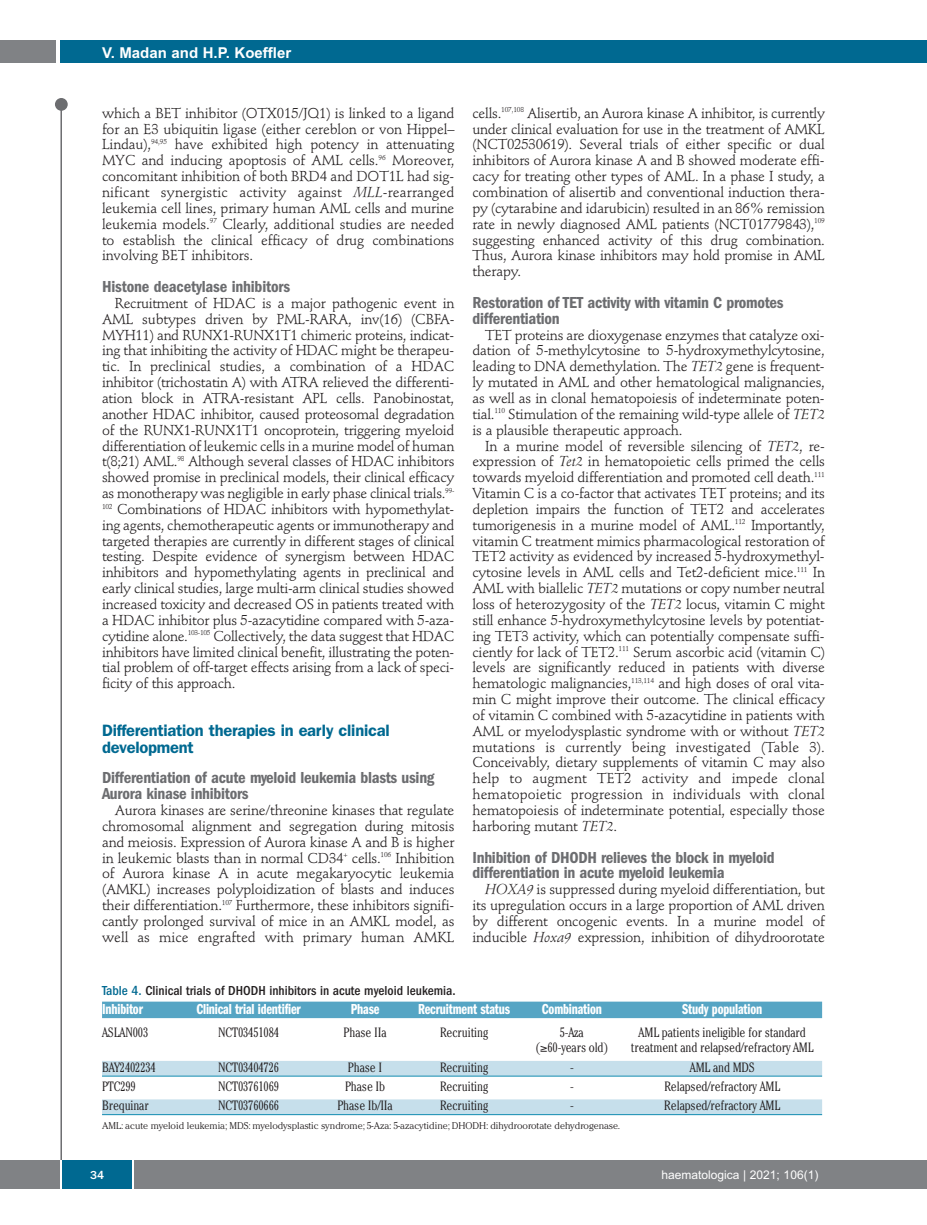
<style>
.page{position:relative;width:927px;height:1225px;background:#fff}
.page>*{position:absolute;margin:0;border:0;box-sizing:border-box;transform-origin:0 0}
.t1{font:600 condensed 16.5px/15.9px "Franklin Gothic";letter-spacing:-.015em;color:#6c6d70}
.t2{font:600 16.5px/16.5px "Franklin Gothic";letter-spacing:-.015em;color:#006991}
.t3{font:15px "Franklin Gothic Demi Cmpr";letter-spacing:-.01em;color:#fff}
.t4{font:700 15px "Arial";color:#fff}
.t5{font:14.25px/15.9px "Stempel Schneidler";letter-spacing:-.015em;color:#231f20;text-align:justify}
.t6{font:300 condensed 13.5px "Cheltenham";letter-spacing:-.01em;color:#231f20}
.t7{font:500 condensed 13.5px "Franklin Gothic";color:#231f20}
.t8{font:12px "Arial";color:#fff}
.t9{font:500 12px "Franklin Gothic";color:#fff}
.t10{font:300 9.75px "Cheltenham";color:#231f20}
.s1{font-style:italic}
.s2{color:#006991}
</style>
<div class="page">
<div style="left:911px;top:40px;width:16px;height:22px;background:#006991"></div>
<div style="left:910px;top:1160px;width:17px;height:28px;background:#808285"></div>
<div style="left:55px;top:98px;width:13px;height:13px;background:#6c6d70;border-radius:50%"></div>
<hr style="left:60px;top:101px;width:2px;height:1061px;background:#6c6d70">
<div style="left:60px;top:40px;width:852px;height:22px;background:#006991"></div>
<div style="left:0;top:40px;width:56px;height:22px;background:#808285"></div>
<div style="left:0;top:1160px;width:911px;height:28px;background:#808285"></div>
<div style="left:62px;top:1160px;width:71px;height:28px;background:#006991"></div>
<hr style="left:60px;top:1160px;width:2px;height:28px;background:#fff">
<svg style="left:133px;top:1160px;width:1px;height:28px"></svg>
<div style="left:102px;top:1001px;width:720px;height:17px;background:#56a5c4"></div>
<div style="left:102px;top:1061px;width:720px;height:15px;background:#c6dfeb"></div>
<hr style="left:102px;top:1075px;width:720px;height:1px;background:#0d8aaf">
<div style="left:102px;top:1099px;width:720px;height:15px;background:#c6dfeb"></div>
<hr style="left:102px;top:1114px;width:720px;height:1px;background:#0d8aaf">
<p class="t4" style="left:102px;top:44px;width:191px">V. Madan and H.P. Koeffler</p>
<p class="t5" style="left:102px;top:106px;width:354px">which a BET inhibitor (OTX015/JQ1) is linked to a ligand for an E3 ubiquitin ligase (either cereblon or von Hippel– Lindau),<sup>94,95</sup> have exhibited high potency in attenuating MYC and inducing apoptosis of AML cells.<sup>96</sup> Moreover, concomitant inhibition of both BRD4 and DOT1L had sig&shy;nificant synergistic activity against <span class="s1">MLL</span>-rearranged leukemia cell lines, primary human AML cells and murine leukemia models.<sup>97</sup> Clearly, additional studies are needed to establish the clinical efficacy of drug combinations involving BET inhibitors.</p>
<p class="t1" style="left:102px;top:280px;width:190px">Histone deacetylase inhibitors</p>
<p class="t5" style="left:102px;top:296px;width:354px;text-indent:13px">Recruitment of HDAC is a major pathogenic event in AML subtypes driven by PML-RARA, inv(16) (CBFA-MYH11) and RUNX1-RUNX1T1 chimeric proteins, indicat&shy;ing that inhibiting the activity of HDAC might be therapeu&shy;tic. In preclinical studies, a combination of a HDAC inhibitor (trichostatin A) with ATRA relieved the differenti&shy;ation block in ATRA-resistant APL cells. Panobinostat, another HDAC inhibitor, caused proteosomal degradation of the RUNX1-RUNX1T1 oncoprotein, triggering myeloid differentiation of leukemic cells in a murine model of human t(8;21) AML.<sup>98</sup> Although several classes of HDAC inhibitors showed promise in preclinical models, their clinical efficacy as monotherapy was negligible in early phase clinical trials.<sup>99- 102</sup> Combinations of HDAC inhibitors with hypomethylat&shy;ing agents, chemotherapeutic agents or immunotherapy and targeted therapies are currently in different stages of clinical testing. Despite evidence of synergism between HDAC inhibitors and hypomethylating agents in preclinical and early clinical studies, large multi-arm clinical studies showed increased toxicity and decreased OS in patients treated with a HDAC inhibitor plus 5-azacytidine compared with 5-aza&shy;cytidine alone.<sup>103-105</sup> Collectively, the data suggest that HDAC inhibitors have limited clinical benefit, illustrating the poten&shy;tial problem of off-target effects arising from a lack of speci&shy;ficity of this approach.</p>
<p class="t2" style="left:102px;top:724px;width:289px">Differentiation therapies in early clinical development</p>
<p class="t1" style="left:102px;top:771px;width:334px">Differentiation of acute myeloid leukemia blasts using<br>Aurora kinase inhibitors</p>
<p class="t5" style="left:102px;top:803px;width:354px;text-indent:13px">Aurora kinases are serine/threonine kinases that regulate chromosomal alignment and segregation during mitosis and meiosis. Expression of Aurora kinase A and B is higher in leukemic blasts than in normal CD34<sup>+</sup> cells.<sup>106</sup> Inhibition of Aurora kinase A in acute megakaryocytic leukemia (AMKL) increases polyploidization of blasts and induces their differentiation.<sup>107</sup> Furthermore, these inhibitors signifi&shy;cantly prolonged survival of mice in an AMKL model, as well as mice engrafted with primary human AMKL</p>
<p class="t5" style="left:472px;top:106px;width:354px">cells.<sup>107,108</sup> Alisertib, an Aurora kinase A inhibitor, is currently under clinical evaluation for use in the treatment of AMKL (NCT02530619). Several trials of either specific or dual inhibitors of Aurora kinase A and B showed moderate effi&shy;cacy for treating other types of AML. In a phase I study, a combination of alisertib and conventional induction thera&shy;py (cytarabine and idarubicin) resulted in an 86% remission rate in newly diagnosed AML patients (NCT01779843),<sup>109 </sup>suggesting enhanced activity of this drug combination.<br>Thus, Aurora kinase inhibitors may hold promise in AML therapy.</p>
<p class="t1" style="left:472px;top:296px;width:313px">Restoration of TET activity with vitamin C promotes differentiation</p>
<p class="t5" style="left:472px;top:328px;width:354px;text-indent:13px">TET proteins are dioxygenase enzymes that catalyze oxi&shy;dation of 5-methylcytosine to 5-hydroxymethylcytosine, leading to DNA demethylation. The <span class="s1">TET2</span> gene is frequent&shy;ly mutated in AML and other hematological malignancies, as well as in clonal hematopoiesis of indeterminate poten&shy;tial.<sup>110</sup> Stimulation of the remaining wild-type allele of <span class="s1">TET2 </span>is a plausible therapeutic approach.</p>
<p class="t5" style="left:472px;top:439px;width:354px;text-indent:13px">In a murine model of reversible silencing of <span class="s1">TET2</span>, re&shy;expression of <span class="s1">Tet2</span> in hematopoietic cells primed the cells towards myeloid differentiation and promoted cell death.<sup>111<br></sup>Vitamin C is a co-factor that activates TET proteins; and its depletion impairs the function of TET2 and accelerates tumorigenesis in a murine model of AML.<sup>112</sup> Importantly, vitamin C treatment mimics pharmacological restoration of TET2 activity as evidenced by increased 5-hydroxymethyl&shy;cytosine levels in AML cells and Tet2-deficient mice.<sup>111</sup> In AML with biallelic <span class="s1">TET2</span> mutations or copy number neutral loss of heterozygosity of the <span class="s1">TET2</span> locus, vitamin C might still enhance 5-hydroxymethylcytosine levels by potentiat&shy;ing TET3 activity, which can potentially compensate suffi&shy;ciently for lack of TET2.<sup>111</sup> Serum ascorbic acid (vitamin C) levels are significantly reduced in patients with diverse hematologic malignancies,<sup>113,114</sup> and high doses of oral vita&shy;min C might improve their outcome. The clinical efficacy of vitamin C combined with 5-azacytidine in patients with AML or myelodysplastic syndrome with or without <span class="s1">TET2 </span>mutations is currently being investigated (Table 3).<br>Conceivably, dietary supplements of vitamin C may also help to augment TET2 activity and impede clonal hematopoietic progression in individuals with clonal hematopoiesis of indeterminate potential, especially those harboring mutant <span class="s1">TET2</span>.</p>
<p class="t1" style="left:472px;top:850px;width:304px">Inhibition of DHODH relieves the block in myeloid differentiation in acute myeloid leukemia</p>
<p class="t5" style="left:472px;top:882px;width:354px;text-indent:13px"><span class="s1">HOXA9</span> is suppressed during myeloid differentiation, but its upregulation occurs in a large proportion of AML driven by different oncogenic events. In a murine model of inducible <span class="s1">Hoxa9</span> expression, inhibition of dihydroorotate</p>
<p class="t7" style="left:102px;top:985px;width:355px"><span class="s2">Table 4.</span> Clinical trials of DHODH inhibitors in acute myeloid leukemia.</p>
<p class="t3" style="left:102px;top:1004px;width:42px">Inhibitor</p>
<p class="t3" style="left:196px;top:1004px;width:106px">Clinical trial identifier</p>
<p class="t3" style="left:351px;top:1004px;width:30px">Phase</p>
<p class="t3" style="left:418px;top:1004px;width:94px">Recruitment status</p>
<p class="t3" style="left:542px;top:1004px;width:62px">Combination</p>
<p class="t3" style="left:682px;top:1004px;width:81px">Study population</p>
<p class="t6" style="left:102px;top:1028px;width:48px">ASLAN003</p>
<p class="t6" style="left:218px;top:1028px;width:62px">NCT03451084</p>
<p class="t6" style="left:344px;top:1028px;width:45px">Phase IIa</p>
<p class="t6" style="left:440px;top:1028px;width:50px">Recruiting</p>
<p class="t6" style="left:560px;top:1028px;width:26px">5-Aza</p>
<p class="t6" style="left:639px;top:1028px;width:169px">AML patients ineligible for standard</p>
<p class="t6" style="left:535px;top:1043px;width:75px">(≥60-years old)</p>
<p class="t6" style="left:631px;top:1043px;width:184px">treatment and relapsed/refractory AML</p>
<p class="t6" style="left:102px;top:1062px;width:55px">BAY2402234</p>
<p class="t6" style="left:218px;top:1062px;width:62px">NCT03404726</p>
<p class="t6" style="left:348px;top:1062px;width:36px">Phase I</p>
<p class="t6" style="left:440px;top:1062px;width:50px">Recruiting</p>
<p class="t6" style="left:570px;top:1062px;width:5px">-</p>
<p class="t6" style="left:690px;top:1062px;width:67px">AML and MDS</p>
<p class="t6" style="left:102px;top:1081px;width:35px">PTC299</p>
<p class="t6" style="left:218px;top:1081px;width:62px">NCT03761069</p>
<p class="t6" style="left:345px;top:1081px;width:42px">Phase Ib</p>
<p class="t6" style="left:440px;top:1081px;width:50px">Recruiting</p>
<p class="t6" style="left:570px;top:1081px;width:5px">-</p>
<p class="t6" style="left:664px;top:1081px;width:118px">Relapsed/refractory AML</p>
<p class="t6" style="left:102px;top:1100px;width:48px">Brequinar</p>
<p class="t6" style="left:218px;top:1100px;width:62px">NCT03760666</p>
<p class="t6" style="left:337px;top:1100px;width:57px">Phase Ib/IIa</p>
<p class="t6" style="left:440px;top:1100px;width:50px">Recruiting</p>
<p class="t6" style="left:570px;top:1100px;width:5px">-</p>
<p class="t6" style="left:664px;top:1100px;width:118px">Relapsed/refractory AML</p>
<p class="t10" style="left:102px;top:1122px;width:519px">AML: acute myeloid leukemia; MDS: myelodysplastic syndrome; 5-Aza: 5-azacytidine; DHODH: dihydroorotate dehydrogenase.</p>
<p class="t9" style="left:90px;top:1167px;width:16px">34</p>
<p class="t8" style="left:661px;top:1167px;width:158px">haematologica | 2021; 106(1)</p>
</div>
